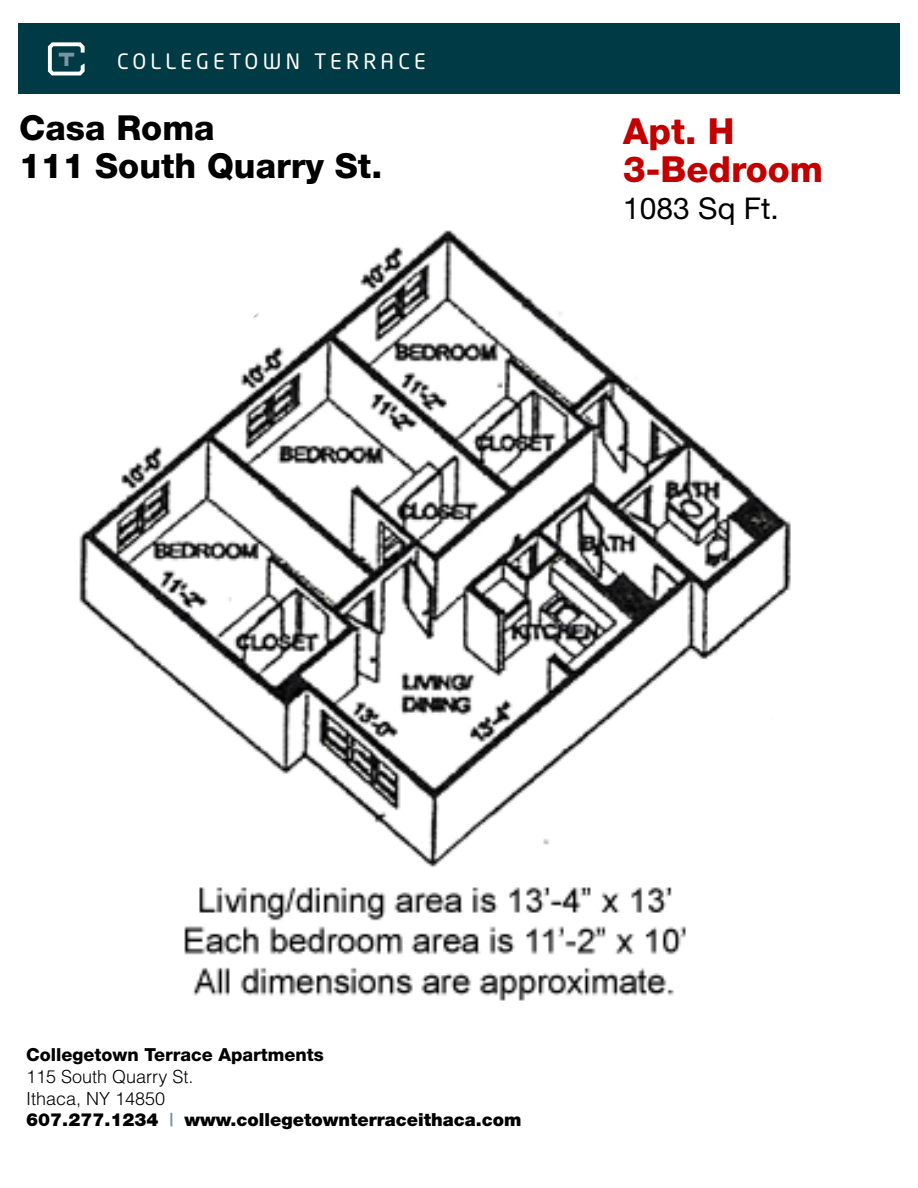
<style>
.page{position:relative;width:918px;height:1188px;background:#fff}
.page>*{position:absolute;margin:0;border:0;box-sizing:border-box;transform-origin:0 0}
.t1{font:800 36px/37.5px "Helvetica Neue";color:#c20000}
.t2{font:800 34.5px/37.5px "Helvetica Neue";color:#000}
.t3{font:30px "Helvetica Neue";color:#000}
.t4{font:21px "Neo Tech Alt";letter-spacing:.2em;color:#fff}
.t5{font:900 18px "Helvetica Neue";color:#000}
.t6{font:300 18px/21.6px "Helvetica";color:#000}
.t7{font:800 18px "Helvetica Neue";color:#000}
.s1{font-weight:700;color:#7894a2}
</style>
<div class="page">
<img style="left:79px;top:230px;width:712px;height:771px">
<div style="left:18px;top:24px;width:882px;height:70px;background:#003a44"></div>
<svg style="left:48px;top:42px;width:37px;height:33px"></svg>
<p class="t4" style="left:117px;top:49px;width:310px">COLLEGETOWN TERRACE</p>
<h2 class="t2" style="left:19px;top:109px;width:365px">Casa Roma<br>111 South Quarry St.</h2>
<h1 class="t1" style="left:623px;top:113px;width:202px">Apt. H<br>3-Bedroom</h1>
<h3 class="t3" style="left:623px;top:191px;width:157px">1083 Sq Ft.</h3>
<p class="t7" style="left:26px;top:1044px;width:299px">Collegetown Terrace Apartments</p>
<p class="t6" style="left:26px;top:1065px;width:169px">115 South Quarry St.<br>Ithaca, NY 14850</p>
<p class="t5" style="left:26px;top:1109px;width:497px">607.277.1234 <span class="s1">|</span> www.collegetownterraceithaca.com</p>
</div>
